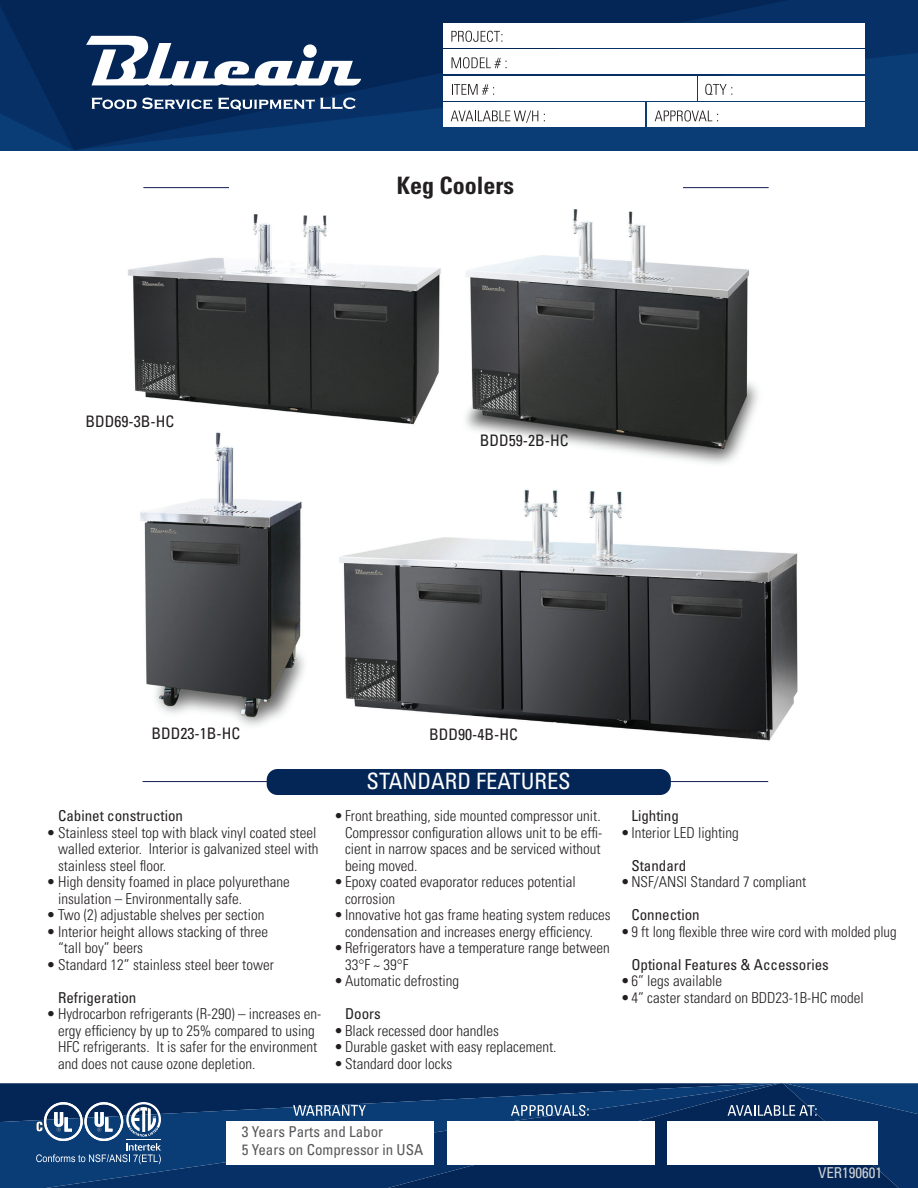
<style>
.page{position:relative;width:918px;height:1188px;background:#fff}
.page>*{position:absolute;margin:0;border:0;box-sizing:border-box;transform-origin:0 0}
.t1{font:700 condensed 24px "Univers LT Std";color:#231f20}
.t2{font:condensed 22.5px "Univers LT Std";color:#fff}
.t3{font:700 condensed 21px "Univers";color:#fff}
.t4{font:condensed 15.9px "Univers LT Std";color:#231f20}
.t5{font:300 condensed 15px/16.5px "Univers LT Std";color:#231f20}
.t6{font:condensed 15px "Univers LT Std";color:#231f20}
.t7{font:condensed 15px/18px "Univers LT Std";color:#57585a}
.t8{font:condensed 15px "Univers LT Std";color:#d1d2d4}
</style>
<div class="page">
<img style="left:465px;top:209px;width:293px;height:255px">
<img style="left:339px;top:489px;width:459px;height:252px">
<img style="left:128px;top:214px;width:313px;height:211px">
<img style="left:140px;top:432px;width:164px;height:294px">
<svg style="left:788px;top:0;width:130px;height:150px;background:#0e3c73"></svg>
<svg style="left:0;top:0;width:788px;height:150px;background:#0a3265"></svg>
<svg style="left:86px;top:36px;width:275px;height:50px"></svg>
<div style="left:303px;top:44px;width:14px;height:14px;background:#fff;border-radius:50%"></div>
<svg style="left:92px;top:97px;width:120px;height:12px"></svg>
<svg style="left:218px;top:97px;width:138px;height:14px"></svg>
<div style="left:443px;top:23px;width:422px;height:24px;background:#fff"></div>
<div style="left:443px;top:50px;width:422px;height:24px;background:#fff"></div>
<svg style="left:451px;top:31px;width:51px;height:11px"></svg>
<svg style="left:452px;top:57px;width:55px;height:11px"></svg>
<div style="left:699px;top:76px;width:166px;height:24px;background:#fff"></div>
<div style="left:443px;top:76px;width:254px;height:24px;background:#fff"></div>
<div style="left:443px;top:103px;width:202px;height:24px;background:#fff"></div>
<div style="left:648px;top:103px;width:217px;height:24px;background:#fff"></div>
<svg style="left:452px;top:84px;width:42px;height:11px"></svg>
<svg style="left:705px;top:84px;width:27px;height:11px"></svg>
<svg style="left:451px;top:111px;width:87px;height:12px"></svg>
<svg style="left:655px;top:110px;width:63px;height:12px"></svg>
<hr style="left:143px;top:781px;width:625px;height:1px;background:#121c4f">
<div style="left:267px;top:769px;width:404px;height:26px;background:#032657;border-radius:11px"></div>
<hr style="left:143px;top:187px;width:86px;height:1px;background:#121c4f">
<hr style="left:683px;top:187px;width:86px;height:1px;background:#121c4f">
<svg style="left:0;top:1083px;width:918px;height:105px"></svg>
<p class="t4" style="left:85px;top:411px;width:90px">BDD69-3B-HC</p>
<h1 class="t1" style="left:397px;top:171px;width:119px">Keg Coolers</h1>
<p class="t4" style="left:480px;top:431px;width:90px">BDD59-2B-HC</p>
<p class="t4" style="left:151px;top:723px;width:90px">BDD23-1B-HC</p>
<p class="t4" style="left:429px;top:724px;width:90px">BDD90-4B-HC</p>
<p class="t6" style="left:58px;top:806px;width:126px">Cabinet construction</p>
<p class="t5" style="left:58px;top:824px;width:262px;text-indent:-12px">• Stainless steel top with black vinyl coated steel walled exterior. Interior is galvanized steel with stainless steel floor.</p>
<p class="t5" style="left:58px;top:874px;width:233px;text-indent:-12px">• High density foamed in place polyurethane insulation – Environmentally safe.</p>
<p class="t5" style="left:47px;top:907px;width:219px">• Two (2) adjustable shelves per section</p>
<p class="t5" style="left:58px;top:923px;width:211px;text-indent:-12px">• Interior height allows stacking of three “tall boy” beers</p>
<p class="t5" style="left:47px;top:956px;width:229px">• Standard 12” stainless steel beer tower</p>
<p class="t6" style="left:58px;top:988px;width:80px">Refrigeration</p>
<p class="t5" style="left:58px;top:1006px;width:265px;text-indent:-12px">• Hydrocarbon refrigerants (R-290) – increases en&shy;ergy efficiency by up to 25% compared to using HFC refrigerants. It is safer for the environment and does not cause ozone depletion.</p>
<h2 class="t2" style="left:367px;top:766px;width:206px">STANDARD FEATURES</h2>
<h3 class="t3" style="left:367px;top:771px;width:193px">STANDARD FEATURES</h3>
<p class="t5" style="left:345px;top:808px;width:259px;text-align:justify;text-indent:-11px">•Front breathing, side mounted compressor unit.<br>Compressor configuration allows unit to be effi&shy;cient in narrow spaces and be serviced without being moved.</p>
<p class="t5" style="left:345px;top:874px;width:232px;text-indent:-11px">•Epoxy coated evaporator reduces potential corrosion</p>
<p class="t5" style="left:334px;top:907px;width:278px;text-align:center">•Innovative hot gas frame heating system reduces condensation and increases energy efficiency.</p>
<p class="t5" style="left:345px;top:940px;width:266px;text-indent:-11px">•Refrigerators have a temperature range between<br>33°F ~ 39°F</p>
<p class="t5" style="left:334px;top:973px;width:126px">•Automatic defrosting</p>
<p class="t6" style="left:345px;top:1004px;width:37px">Doors</p>
<p class="t5" style="left:334px;top:1022px;width:166px">•Black recessed door handles</p>
<p class="t5" style="left:334px;top:1039px;width:224px">•Durable gasket with easy replacement.</p>
<p class="t5" style="left:334px;top:1055px;width:120px">•Standard door locks</p>
<p class="t6" style="left:631px;top:806px;width:49px">Lighting</p>
<p class="t5" style="left:621px;top:824px;width:120px">•Interior LED lighting</p>
<p class="t6" style="left:631px;top:856px;width:57px">Standard</p>
<p class="t5" style="left:621px;top:874px;width:187px">•NSF/ANSI Standard 7 compliant</p>
<p class="t6" style="left:631px;top:905px;width:70px">Connection</p>
<p class="t5" style="left:621px;top:923px;width:278px">•9 ft long flexible three wire cord with molded plug</p>
<p class="t6" style="left:631px;top:955px;width:199px">Optional Features &amp; Accessories</p>
<p class="t5" style="left:621px;top:973px;width:103px">•6” legs available</p>
<p class="t5" style="left:621px;top:989px;width:245px">•4” caster standard on BDD23-1B-HC model</p>
<p class="t7" style="left:242px;top:1123px;width:183px">3 Years Parts and Labor<br>5 Years on Compressor in USA</p>
<p class="t8" style="left:818px;top:1163px;width:66px">VER190601</p>
</div>
